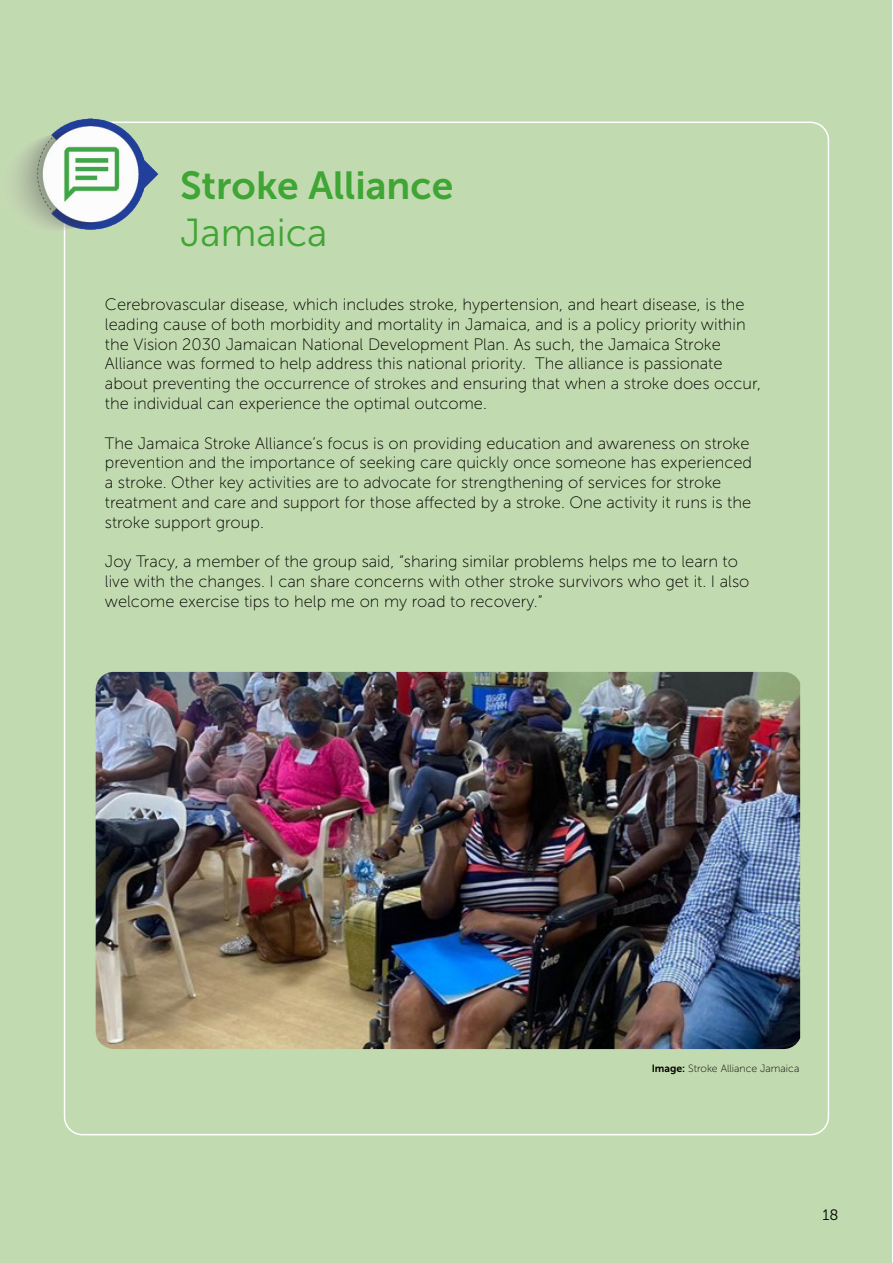
<style>
.page{position:relative;width:893px;height:1263px;background:#fff}
.page>*{position:absolute;margin:0;border:0;box-sizing:border-box;transform-origin:0 0}
.t1{font:39px "Museo Sans 700";color:#3fa535}
.t2{font:39px "Museo Sans 300";color:#3fa535}
.t3{font:16.5px/19.8px "Museo Sans 100";color:#000}
.t4{font:15px "Museo Sans 300";color:#000}
.t5{font:10.5px "Museo Sans 100";color:#000}
.s1{font-family:"Museo Sans 700"}
</style>
<div class="page">
<div style="left:0;top:0;width:891px;height:1263px;background:#c2daaf"></div>
<img style="left:96px;top:672px;width:704px;height:377px">
<img style="left:15px;top:118px;width:143px;height:116px">
<h1 class="t1" style="left:180px;top:164px;width:275px">Stroke Alliance</h1>
<h1 class="t2" style="left:180px;top:212px;width:149px">Jamaica</h1>
<p class="t3" style="left:105px;top:295px;width:658px">Cerebrovascular disease, which includes stroke, hypertension, and heart disease, is the leading cause of both morbidity and mortality in Jamaica, and is a policy priority within the Vision 2030 Jamaican National Development Plan. As such, the Jamaica Stroke Alliance was formed to help address this national priority. The alliance is passionate about preventing the occurrence of strokes and ensuring that when a stroke does occur, the individual can experience the optimal outcome.</p>
<p class="t3" style="left:105px;top:433px;width:649px">The Jamaica Stroke Alliance’s focus is on providing education and awareness on stroke prevention and the importance of seeking care quickly once someone has experienced a stroke. Other key activities are to advocate for strengthening of services for stroke treatment and care and support for those affected by a stroke. One activity it runs is the stroke support group.</p>
<p class="t3" style="left:105px;top:552px;width:646px">Joy Tracy, a member of the group said, “sharing similar problems helps me to learn to live with the changes. I can share concerns with other stroke survivors who get it. I also welcome exercise tips to help me on my road to recovery.”</p>
<p class="t5" style="left:652px;top:1063px;width:149px"><span class="s1">Image:</span> Stroke Alliance Jamaica</p>
<p class="t4" style="left:823px;top:1207px;width:18px">18</p>
</div>
